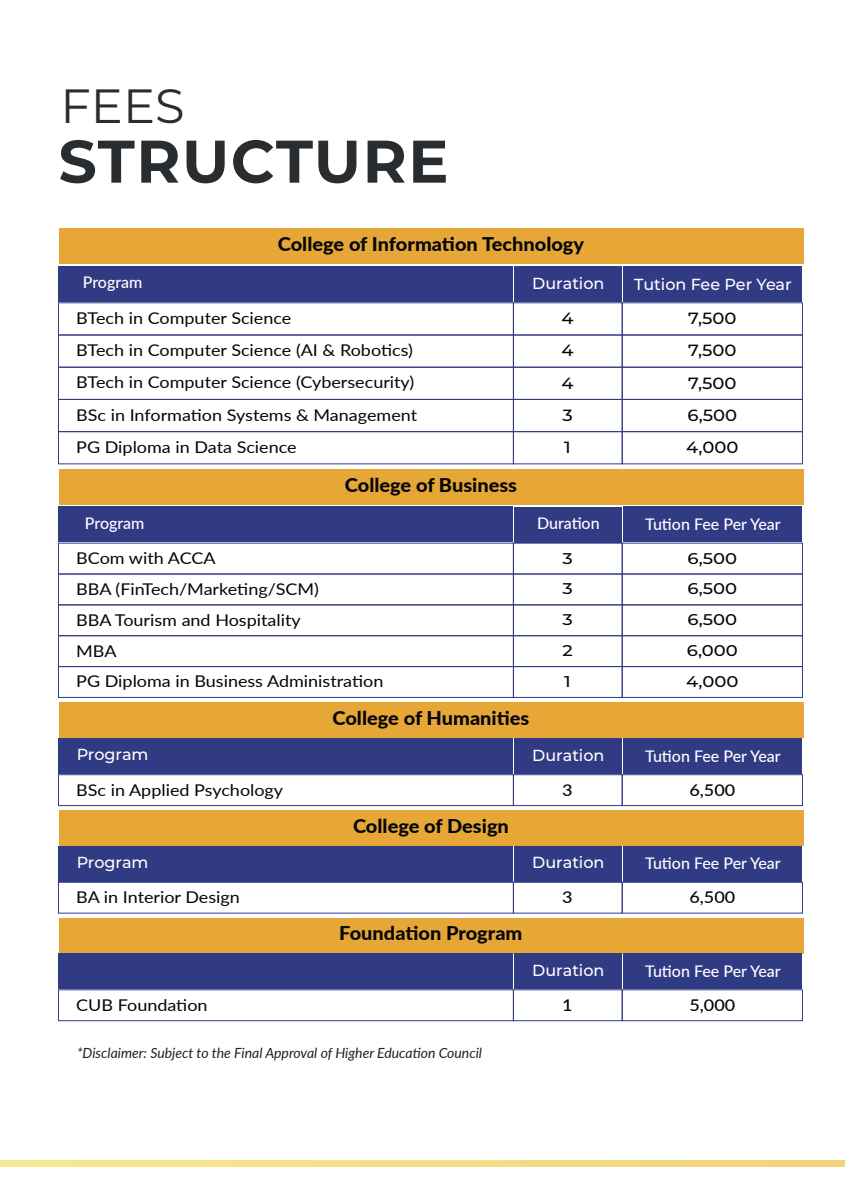
<style>
.page{position:relative;width:845px;height:1191px;background:#fff}
.page>*{position:absolute;margin:0;border:0;box-sizing:border-box;transform-origin:0 0}
.t1{font:700 60px "Montserrat";letter-spacing:.025em;color:#292d30}
.t2{font:48px "Montserrat";color:#292d30}
.t3{font:800 19px "Lato";color:#050609;scale:1.05 1}
.t4{font:16.2px "Lato";color:#050609;scale:1.11 1}
.t5{font:500 16.2px "Montserrat";color:#050609;scale:1.11 1}
.t6{font:500 16.2px "Lato";color:#050609;scale:1.11 1}
.t7{font:500 16px "Lato";color:#fff}
.t8{font:500 16px "Montserrat";color:#fff}
.t9{font:500 15.6px "Montserrat";color:#050609;scale:1.16 1}
.t10{font:italic 14px "Lato";color:#231f20}
</style>
<div class="page">
<hr style="left:844px;top:0;width:1px;height:1191px;background:#fef9ed">
<div style="left:0;top:1160px;width:844px;height:6px;background:#f3de87"></div>
<div style="left:59px;top:228px;width:744px;height:36px;background:#e7a736"></div>
<div style="left:58px;top:266px;width:455px;height:36px;background:#313b84"></div>
<div style="left:514px;top:266px;width:108px;height:36px;background:#313b84"></div>
<div style="left:623px;top:266px;width:179px;height:36px;background:#313b84"></div>
<div style="left:58px;top:302px;width:455px;height:33px;border:1px solid #313b84"></div>
<div style="left:512px;top:302px;width:110px;height:33px;border:1px solid #313b84"></div>
<div style="left:621px;top:302px;width:181px;height:33px;border:1px solid #313b84"></div>
<div style="left:58px;top:334px;width:455px;height:34px;border:1px solid #313b84"></div>
<div style="left:512px;top:334px;width:110px;height:34px;border:1px solid #313b84"></div>
<div style="left:621px;top:334px;width:181px;height:34px;border:1px solid #313b84"></div>
<div style="left:58px;top:367px;width:455px;height:33px;border:1px solid #313b84"></div>
<div style="left:512px;top:367px;width:110px;height:33px;border:1px solid #313b84"></div>
<div style="left:621px;top:367px;width:181px;height:33px;border:1px solid #313b84"></div>
<div style="left:58px;top:399px;width:455px;height:33px;border:1px solid #313b84"></div>
<div style="left:512px;top:399px;width:110px;height:33px;border:1px solid #313b84"></div>
<div style="left:621px;top:399px;width:181px;height:33px;border:1px solid #313b84"></div>
<div style="left:58px;top:431px;width:455px;height:33px;border:1px solid #313b84"></div>
<div style="left:512px;top:431px;width:110px;height:33px;border:1px solid #313b84"></div>
<div style="left:621px;top:431px;width:181px;height:33px;border:1px solid #313b84"></div>
<div style="left:59px;top:469px;width:744px;height:36px;background:#e7a736"></div>
<div style="left:58px;top:506px;width:455px;height:36px;background:#313b84"></div>
<div style="left:514px;top:506px;width:108px;height:36px;background:#313b84"></div>
<div style="left:623px;top:506px;width:179px;height:36px;background:#313b84"></div>
<div style="left:512px;top:542px;width:110px;height:32px;border:1px solid #313b84"></div>
<div style="left:58px;top:573px;width:455px;height:32px;border:1px solid #313b84"></div>
<div style="left:512px;top:573px;width:110px;height:32px;border:1px solid #313b84"></div>
<div style="left:621px;top:573px;width:181px;height:32px;border:1px solid #313b84"></div>
<div style="left:58px;top:604px;width:455px;height:32px;border:1px solid #313b84"></div>
<div style="left:512px;top:604px;width:110px;height:32px;border:1px solid #313b84"></div>
<div style="left:621px;top:604px;width:181px;height:32px;border:1px solid #313b84"></div>
<div style="left:58px;top:635px;width:455px;height:32px;border:1px solid #313b84"></div>
<div style="left:512px;top:635px;width:110px;height:32px;border:1px solid #313b84"></div>
<div style="left:621px;top:635px;width:181px;height:32px;border:1px solid #313b84"></div>
<div style="left:58px;top:666px;width:455px;height:32px;border:1px solid #313b84"></div>
<div style="left:512px;top:666px;width:110px;height:32px;border:1px solid #313b84"></div>
<div style="left:621px;top:666px;width:181px;height:32px;border:1px solid #313b84"></div>
<div style="left:59px;top:702px;width:744px;height:36px;background:#e7a736"></div>
<div style="left:58px;top:738px;width:455px;height:36px;background:#313b84"></div>
<div style="left:514px;top:738px;width:108px;height:36px;background:#313b84"></div>
<div style="left:623px;top:738px;width:179px;height:36px;background:#313b84"></div>
<div style="left:58px;top:774px;width:455px;height:32px;border:1px solid #313b84"></div>
<div style="left:512px;top:774px;width:110px;height:32px;border:1px solid #313b84"></div>
<div style="left:621px;top:774px;width:181px;height:32px;border:1px solid #313b84"></div>
<div style="left:59px;top:810px;width:744px;height:36px;background:#e7a736"></div>
<div style="left:58px;top:845px;width:455px;height:36px;background:#313b84"></div>
<div style="left:514px;top:845px;width:108px;height:36px;background:#313b84"></div>
<div style="left:623px;top:845px;width:179px;height:36px;background:#313b84"></div>
<div style="left:58px;top:881px;width:455px;height:32px;border:1px solid #313b84"></div>
<div style="left:512px;top:881px;width:110px;height:32px;border:1px solid #313b84"></div>
<div style="left:621px;top:881px;width:181px;height:32px;border:1px solid #313b84"></div>
<div style="left:59px;top:917px;width:744px;height:36px;background:#e7a736"></div>
<div style="left:58px;top:953px;width:455px;height:36px;background:#313b84"></div>
<div style="left:514px;top:953px;width:108px;height:36px;background:#313b84"></div>
<div style="left:623px;top:953px;width:179px;height:36px;background:#313b84"></div>
<div style="left:58px;top:989px;width:455px;height:32px;border:1px solid #313b84"></div>
<div style="left:512px;top:989px;width:110px;height:32px;border:1px solid #313b84"></div>
<div style="left:621px;top:989px;width:181px;height:32px;border:1px solid #313b84"></div>
<h2 class="t2" style="left:60px;top:73px;width:126px">FEES</h2>
<h1 class="t1" style="left:58px;top:118px;width:391px">STRUCTURE</h1>
<p class="t3" style="left:278px;top:230px;width:293px">College of Information Technology</p>
<p class="t7" style="left:83px;top:271px;width:61px">Program</p>
<p class="t8" style="left:532px;top:272px;width:74px">Duration</p>
<p class="t8" style="left:634px;top:273px;width:159px">Tution Fee Per Year</p>
<p class="t4" style="left:76px;top:306px;width:195px">BTech in Computer Science</p>
<p class="t5" style="left:561px;top:307px;width:12px">4</p>
<p class="t5" style="left:688px;top:307px;width:45px">7,500</p>
<p class="t4" style="left:76px;top:339px;width:304px">BTech in Computer Science (AI &amp; Robotics)</p>
<p class="t5" style="left:561px;top:339px;width:12px">4</p>
<p class="t5" style="left:688px;top:339px;width:45px">7,500</p>
<p class="t4" style="left:76px;top:371px;width:306px">BTech in Computer Science (Cybersecurity)</p>
<p class="t5" style="left:561px;top:371px;width:12px">4</p>
<p class="t5" style="left:688px;top:371px;width:45px">7,500</p>
<p class="t4" style="left:76px;top:403px;width:308px">BSc in Information Systems &amp; Management</p>
<p class="t5" style="left:562px;top:404px;width:11px">3</p>
<p class="t5" style="left:687px;top:404px;width:46px">6,500</p>
<p class="t4" style="left:76px;top:435px;width:200px">PG Diploma in Data Science</p>
<p class="t5" style="left:564px;top:436px;width:7px">1</p>
<p class="t5" style="left:686px;top:436px;width:49px">4,000</p>
<p class="t3" style="left:345px;top:470px;width:165px">College of Business</p>
<p class="t7" style="left:85px;top:511px;width:61px">Program</p>
<p class="t7" style="left:537px;top:511px;width:64px">Duration</p>
<p class="t7" style="left:645px;top:513px;width:137px">Tution Fee Per Year</p>
<p class="t4" style="left:76px;top:546px;width:127px">BCom with ACCA</p>
<p class="t9" style="left:562px;top:547px;width:10px">3</p>
<p class="t9" style="left:687px;top:547px;width:44px">6,500</p>
<p class="t4" style="left:76px;top:577px;width:220px">BBA (FinTech/Marketing/SCM)</p>
<p class="t9" style="left:562px;top:578px;width:10px">3</p>
<p class="t9" style="left:687px;top:578px;width:44px">6,500</p>
<p class="t4" style="left:76px;top:608px;width:204px">BBA Tourism and Hospitality</p>
<p class="t9" style="left:562px;top:609px;width:10px">3</p>
<p class="t9" style="left:687px;top:609px;width:44px">6,500</p>
<p class="t4" style="left:76px;top:639px;width:38px">MBA</p>
<p class="t9" style="left:562px;top:640px;width:10px">2</p>
<p class="t9" style="left:686px;top:640px;width:46px">6,000</p>
<p class="t4" style="left:76px;top:670px;width:278px">PG Diploma in Business Administration</p>
<p class="t9" style="left:564px;top:670px;width:7px">1</p>
<p class="t9" style="left:686px;top:670px;width:47px">4,000</p>
<p class="t3" style="left:332px;top:704px;width:189px">College of Humanities</p>
<p class="t8" style="left:77px;top:743px;width:73px">Program</p>
<p class="t8" style="left:532px;top:743px;width:74px">Duration</p>
<p class="t7" style="left:645px;top:744px;width:137px">Tution Fee Per Year</p>
<p class="t4" style="left:76px;top:778px;width:188px">BSc in Applied Psychology</p>
<p class="t6" style="left:562px;top:778px;width:11px">3</p>
<p class="t6" style="left:689px;top:778px;width:43px">6,500</p>
<p class="t3" style="left:353px;top:811px;width:150px">College of Design</p>
<p class="t8" style="left:77px;top:851px;width:73px">Program</p>
<p class="t8" style="left:532px;top:851px;width:74px">Duration</p>
<p class="t7" style="left:645px;top:852px;width:137px">Tution Fee Per Year</p>
<p class="t4" style="left:76px;top:885px;width:149px">BA in Interior Design</p>
<p class="t6" style="left:562px;top:885px;width:11px">3</p>
<p class="t6" style="left:689px;top:885px;width:43px">6,500</p>
<p class="t3" style="left:339px;top:919px;width:176px">Foundation Program</p>
<p class="t8" style="left:532px;top:959px;width:74px">Duration</p>
<p class="t7" style="left:645px;top:959px;width:137px">Tution Fee Per Year</p>
<p class="t4" style="left:76px;top:993px;width:120px">CUB Foundation</p>
<p class="t6" style="left:562px;top:993px;width:11px">1</p>
<p class="t6" style="left:689px;top:993px;width:43px">5,000</p>
<p class="t10" style="left:77px;top:1042px;width:406px">*Disclaimer: Subject to the Final Approval of Higher Education Council</p>
</div>
